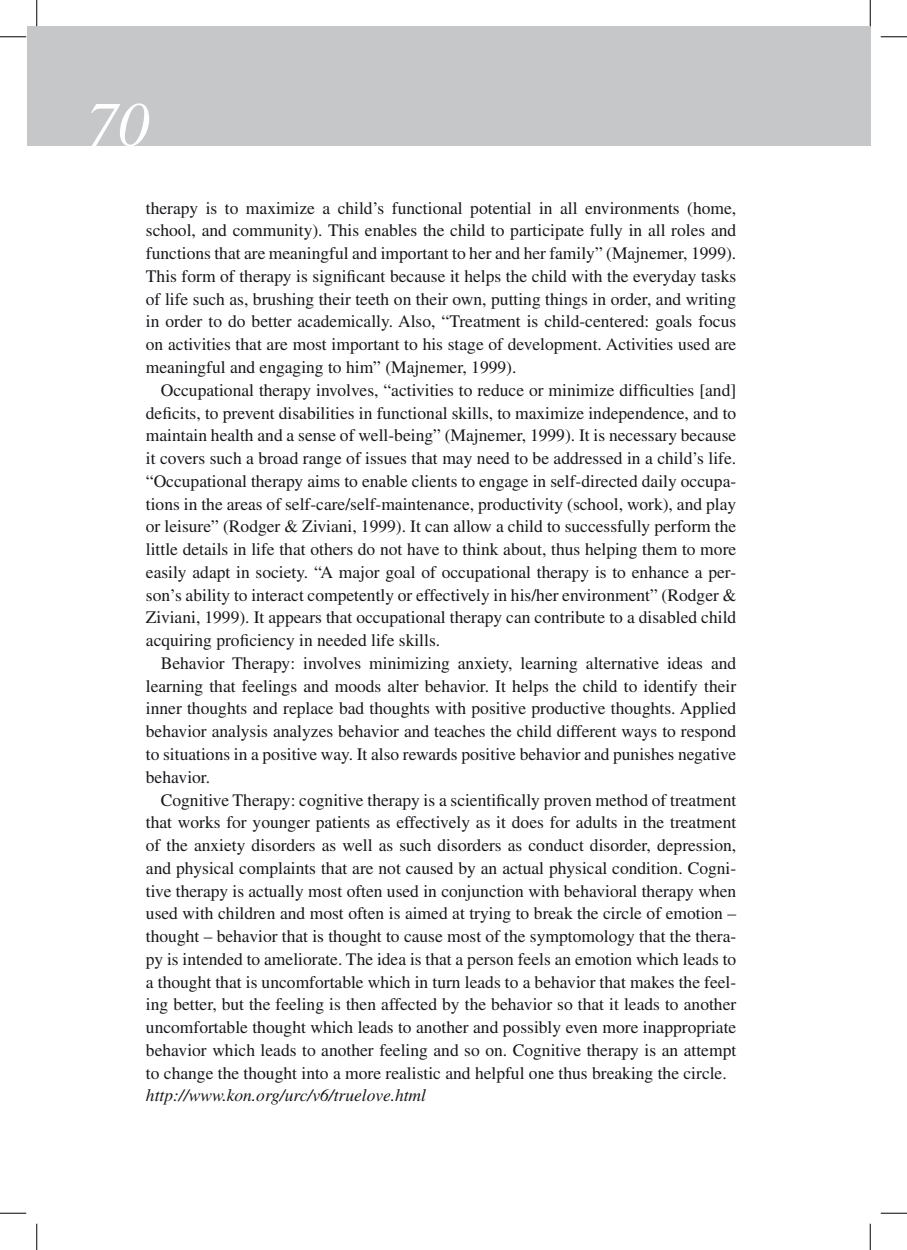
<style>
.page{position:relative;width:907px;height:1250px;background:#fff}
.page>*{position:absolute;margin:0;border:0;box-sizing:border-box;transform-origin:0 0}
.t1{font:italic 63px "Times CE";color:#fff}
.t2{font:17.5px/22.8px "Times CE";color:#1a171c;text-align:justify}
.t3{font:italic 17.5px "Times CE";color:#1a171c}
</style>
<div class="page">
<div style="left:27px;top:27px;width:843px;height:119px;background:#c6c7c9"></div>
<svg style="left:0;top:36px;width:26px;height:1px"></svg>
<svg style="left:881px;top:36px;width:26px;height:1px"></svg>
<svg style="left:0;top:1212px;width:26px;height:1px"></svg>
<svg style="left:881px;top:1212px;width:26px;height:1px"></svg>
<svg style="left:36px;top:0;width:1px;height:26px"></svg>
<svg style="left:36px;top:1223px;width:1px;height:26px"></svg>
<svg style="left:870px;top:0;width:1px;height:26px"></svg>
<svg style="left:870px;top:1223px;width:1px;height:26px"></svg>
<h1 class="t1" style="left:86px;top:86px;width:64px">70</h1>
<p class="t2" style="left:146px;top:196px;width:592px">therapy is to maximize a child’s functional potential in all environments (home, school, and community). This enables the child to participate fully in all roles and functions that are meaningful and important to her and her family” (Majnemer, 1999).<br>This form of therapy is significant because it helps the child with the everyday tasks of life such as, brushing their teeth on their own, putting things in order, and writing in order to do better academically. Also, “Treatment is child-centered: goals focus on activities that are most important to his stage of development. Activities used are meaningful and engaging to him” (Majnemer, 1999).</p>
<p class="t2" style="left:146px;top:378px;width:592px;text-indent:15px">Occupational therapy involves, “activities to reduce or minimize difficulties [and] deficits, to prevent disabilities in functional skills, to maximize independence, and to maintain health and a sense of well-being” (Majnemer, 1999). It is necessary because it covers such a broad range of issues that may need to be addressed in a child’s life. “Occupational therapy aims to enable clients to engage in self-directed daily occupa&shy;tions in the areas of self-care/self-maintenance, productivity (school, work), and play or leisure” (Rodger &amp; Ziviani, 1999). It can allow a child to successfully perform the little details in life that others do not have to think about, thus helping them to more easily adapt in society. “A major goal of occupational therapy is to enhance a per&shy;son’s ability to interact competently or effectively in his/her environment” (Rodger &amp; Ziviani, 1999). It appears that occupational therapy can contribute to a disabled child acquiring proficiency in needed life skills.</p>
<p class="t2" style="left:146px;top:651px;width:592px;text-indent:15px">Behavior Therapy: involves minimizing anxiety, learning alternative ideas and learning that feelings and moods alter behavior. It helps the child to identify their inner thoughts and replace bad thoughts with positive productive thoughts. Applied behavior analysis analyzes behavior and teaches the child different ways to respond to situations in a positive way. It also rewards positive behavior and punishes negative behavior.</p>
<p class="t2" style="left:146px;top:787px;width:592px;text-indent:15px">Cognitive Therapy: cognitive therapy is a scientifically proven method of treatment that works for younger patients as effectively as it does for adults in the treatment of the anxiety disorders as well as such disorders as conduct disorder, depression, and physical complaints that are not caused by an actual physical condition. Cogni&shy;tive therapy is actually most often used in conjunction with behavioral therapy when used with children and most often is aimed at trying to break the circle of emotion – thought – behavior that is thought to cause most of the symptomology that the thera&shy;py is intended to ameliorate. The idea is that a person feels an emotion which leads to a thought that is uncomfortable which in turn leads to a behavior that makes the feel&shy;ing better, but the feeling is then affected by the behavior so that it leads to another uncomfortable thought which leads to another and possibly even more inappropriate behavior which leads to another feeling and so on. Cognitive therapy is an attempt to change the thought into a more realistic and helpful one thus breaking the circle.</p>
<p class="t3" style="left:146px;top:1084px;width:282px">http://www.kon.org/urc/v6/truelove.html</p>
</div>
